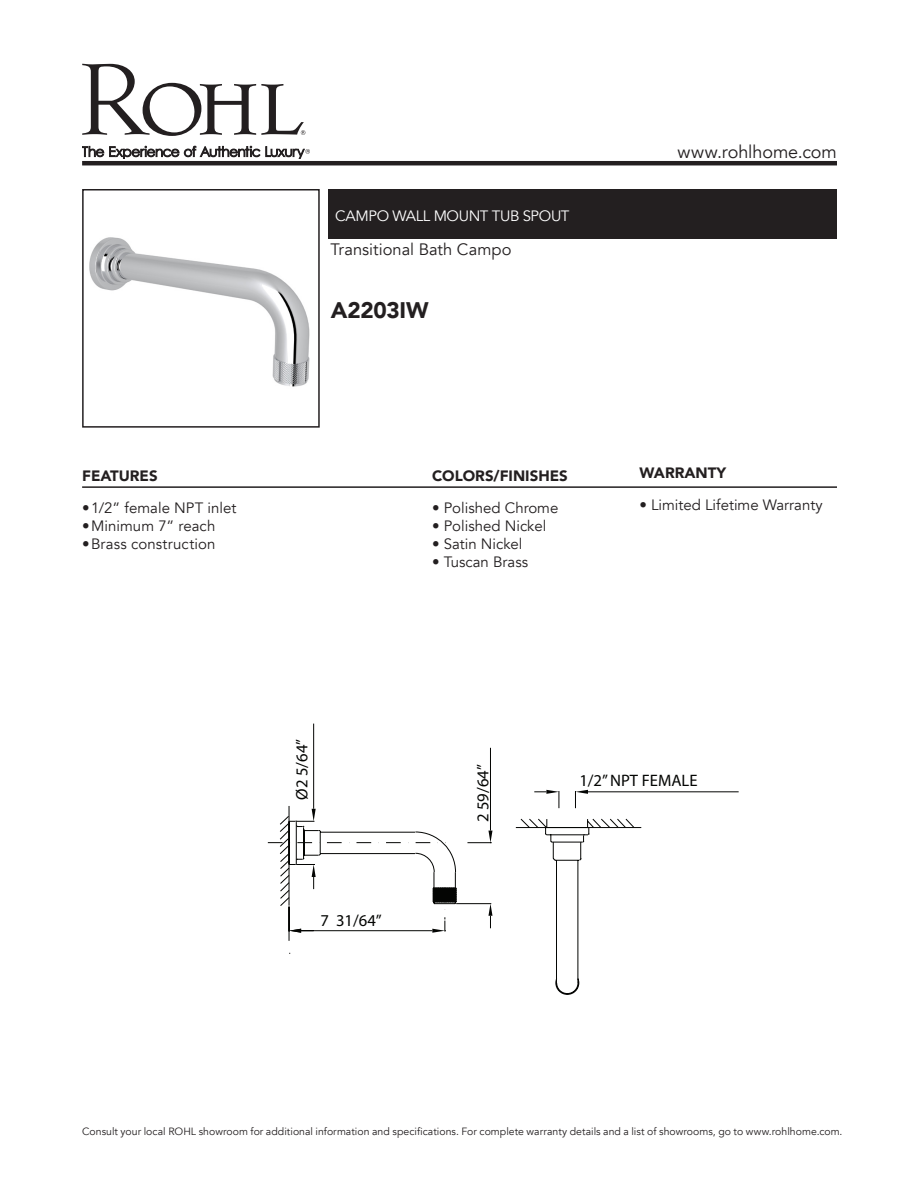
<style>
.page{position:relative;width:918px;height:1188px;background:#fff}
.page>*{position:absolute;margin:0;border:0;box-sizing:border-box;transform-origin:0 0}
.Product_Info_Nest{font:900 22.5px "Avenir";letter-spacing:-.01em;color:#231f20}
.t1{font:18px "Avenir";letter-spacing:-.005em;color:#231f20}
.t2{font:16.65px "Myriad Pro";color:#040503}
.t3{font:16.5px "Avenir";color:#231f20}
.Product_Info_Nest-2{font:15px "Avenir";color:#231f20}
.t4{font:900 15px "Avenir";color:#231f20}
.Product_Title_Bar{font:15px "Avenir";letter-spacing:-.025em;color:#fff}
.t5{font:10.5px "Avenir";color:#231f20}
</style>
<div class="page">
<svg style="left:82px;top:146px;width:178px;height:13px"></svg>
<svg style="left:82px;top:64px;width:223px;height:72px"></svg>
<svg style="left:266px;top:146px;width:44px;height:13px"></svg>
<hr style="left:82px;top:161px;width:755px;height:4px;background:#231f20">
<div style="left:328px;top:189px;width:509px;height:49px;background:#231f20"></div>
<img style="left:89px;top:237px;width:221px;height:150px">
<div style="left:82px;top:189px;width:238px;height:239px;border:2px solid #231f20"></div>
<hr style="left:82px;top:486px;width:755px;height:2px;background:#231f20">
<svg style="left:515px;top:790px;width:224px;height:53px"></svg>
<svg style="left:515px;top:830px;width:67px;height:165px"></svg>
<svg style="left:268px;top:724px;width:225px;height:230px"></svg>
<p class="t4" style="left:82px;top:463px;width:77px">FEATURES</p>
<p class="Product_Info_Nest-2" style="left:82px;top:499px;width:156px">•1/2” female NPT inlet</p>
<p class="Product_Info_Nest-2" style="left:82px;top:517px;width:135px">•Minimum 7” reach</p>
<p class="Product_Info_Nest-2" style="left:82px;top:535px;width:135px">•Brass construction</p>
<p class="Product_Title_Bar" style="left:335px;top:207px;width:236px">CAMPO WALL MOUNT TUB SPOUT</p>
<p class="t3" style="left:330px;top:239px;width:183px">Transitional Bath Campo</p>
<p class="Product_Info_Nest" style="left:331px;top:291px;width:99px">A2203IW</p>
<p class="t4" style="left:432px;top:463px;width:137px">COLORS/FINISHES</p>
<p class="Product_Info_Nest-2" style="left:432px;top:499px;width:128px">• Polished Chrome</p>
<p class="Product_Info_Nest-2" style="left:432px;top:517px;width:116px">• Polished Nickel</p>
<p class="Product_Info_Nest-2" style="left:432px;top:535px;width:92px">• Satin Nickel</p>
<p class="Product_Info_Nest-2" style="left:432px;top:553px;width:98px">• Tuscan Brass</p>
<p class="t1" style="left:678px;top:141px;width:161px">www.rohlhome.com</p>
<p class="t4" style="left:639px;top:460px;width:88px">WARRANTY</p>
<p class="Product_Info_Nest-2" style="left:639px;top:496px;width:185px">• Limited Lifetime Warranty</p>
<p class="t2" style="left:292px;top:800px;width:62px;rotate:-90deg">Ø2 5/64”</p>
<p class="t2" style="left:320px;top:910px;width:63px">7 31/64”</p>
<p class="t2" style="left:473px;top:822px;width:59px;rotate:-90deg">2 59/64”</p>
<p class="t2" style="left:579px;top:770px;width:120px">1/2” NPT FEMALE</p>
<p class="t5" style="left:82px;top:1125px;width:762px">Consult your local ROHL showroom for additional information and specifications. For complete warranty details and a list of showrooms, go to www.rohlhome.com.</p>
</div>
